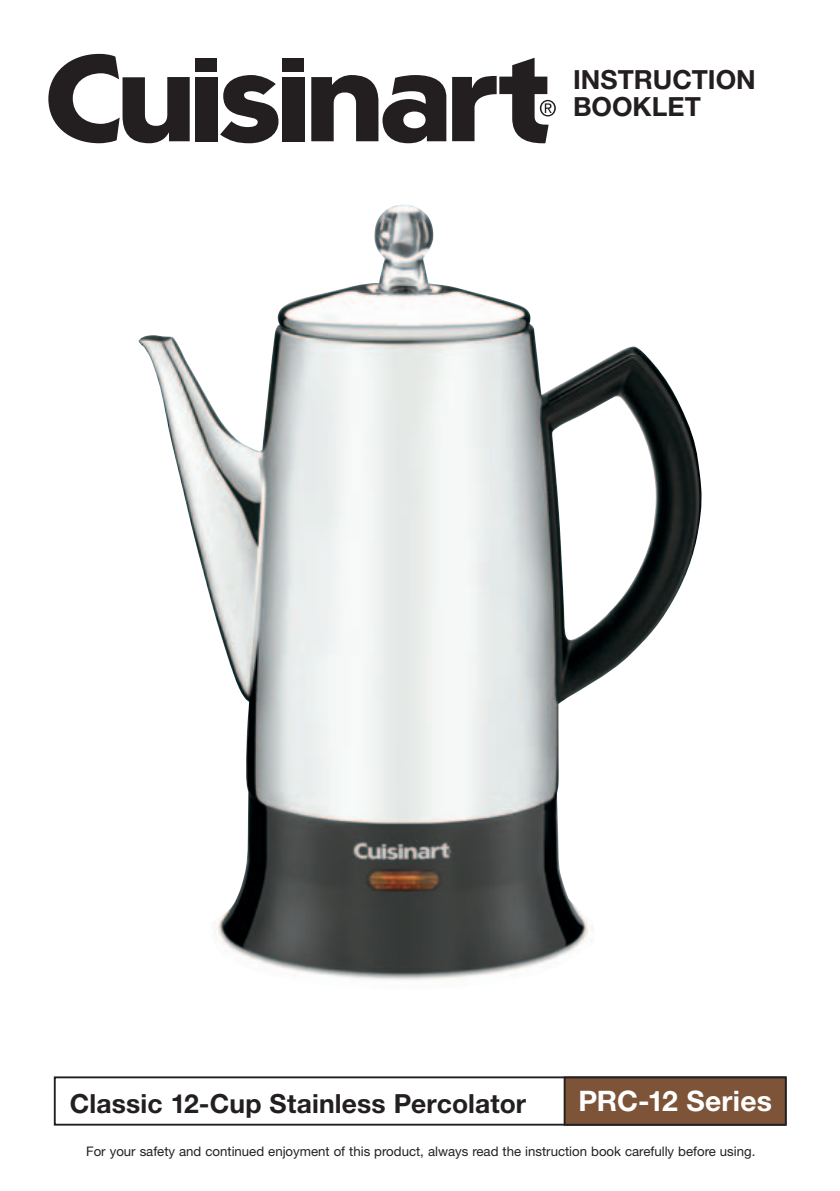
<style>
.page{position:relative;width:840px;height:1191px;background:#fff}
.page>*{position:absolute;margin:0;border:0;box-sizing:border-box;transform-origin:0 0}
.t1{font:700 28.2px "Helvetica Neue LT Std";letter-spacing:.005em;color:#fff}
.t2{font:700 26.4px/27.2px "Helvetica Neue LT Std";letter-spacing:.005em;color:#231f20}
.t3{font:13.2px "Helvetica Neue LT Std";color:#231f20}
</style>
<div class="page">
<div style="left:54px;top:1076px;width:732px;height:49px;border:2px solid #231f20"></div>
<div style="left:564px;top:1077px;width:221px;height:47px;background:#7e5439"></div>
<div style="left:563px;top:1076px;width:223px;height:49px;border:2px solid #231f20"></div>
<svg style="left:48px;top:54px;width:141px;height:89px"></svg>
<div style="left:195px;top:77px;width:22px;height:64px;background:#231f20"></div>
<svg style="left:220px;top:75px;width:58px;height:68px"></svg>
<div style="left:282px;top:77px;width:23px;height:64px;background:#231f20"></div>
<svg style="left:311px;top:75px;width:135px;height:68px"></svg>
<div style="left:195px;top:59px;width:22px;height:13px;background:#231f20"></div>
<div style="left:282px;top:59px;width:22px;height:13px;background:#231f20"></div>
<svg style="left:452px;top:58px;width:103px;height:85px"></svg>
<img style="left:138px;top:204px;width:564px;height:776px">
<h2 class="t2" style="left:572px;top:68px;width:184px">INSTRUCTION<br>BOOKLET</h2>
<h2 class="t2" style="left:70px;top:1092px;width:457px">Classic 12-Cup Stainless Percolator</h2>
<h1 class="t1" style="left:578px;top:1091px;width:195px">PRC-12 Series</h1>
<p class="t3" style="left:86px;top:1146px;width:670px">For your safety and continued enjoyment of this product, always read the instruction book carefully before using.</p>
</div>
